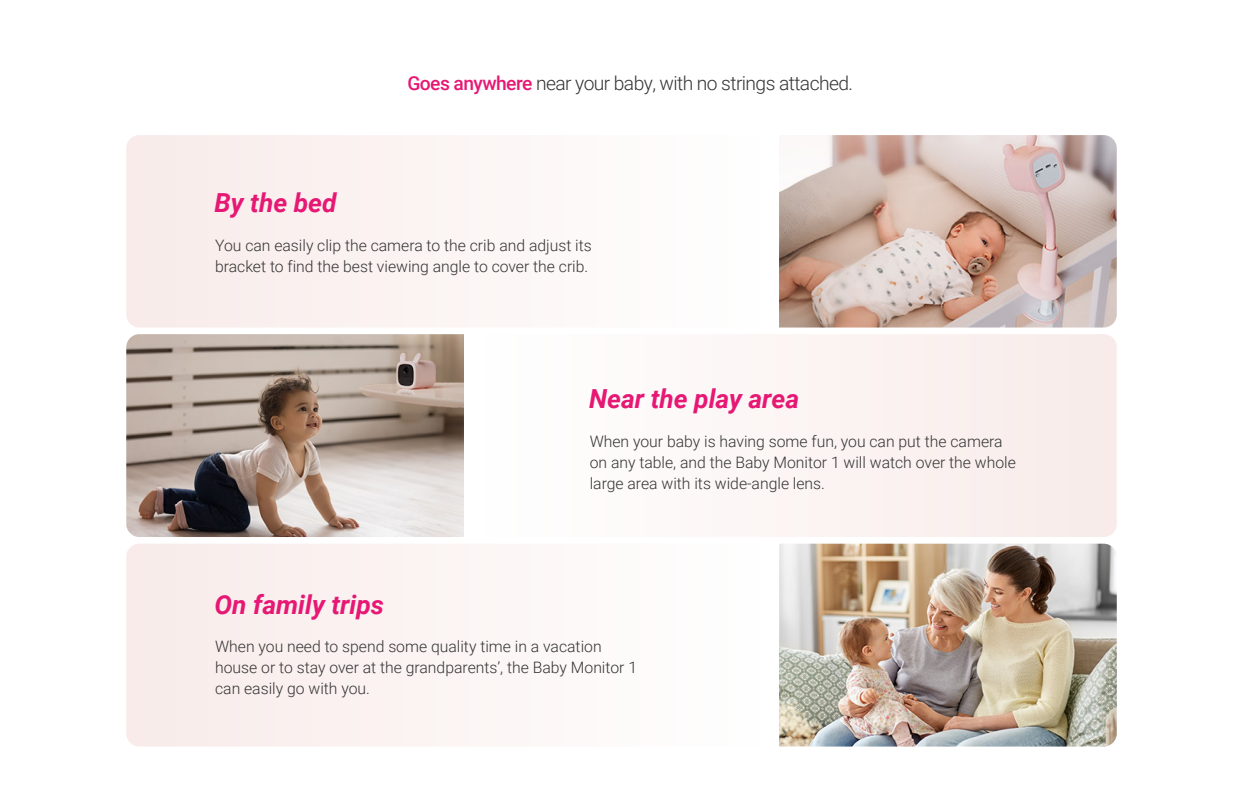
<style>
.page{position:relative;width:1260px;height:788px;background:#fff}
.page>*{position:absolute;margin:0;border:0;box-sizing:border-box;transform-origin:0 0}
.t1{font:italic 700 26.25px "Roboto";color:#e61874}
.t2{font:300 19.25px "Roboto";letter-spacing:-.03em;color:#333}
.t3{font:300 15.75px/21px "Roboto";color:#333}
.s1{font-weight:500;color:#e61874}
</style>
<div class="page">
<div style="left:126px;top:135px;width:340px;height:192px;background:#faf0ef"></div>
<div style="left:778px;top:334px;width:339px;height:203px;background:#faf0ef"></div>
<div style="left:126px;top:544px;width:340px;height:202px;background:#faf0ef"></div>
<img style="left:779px;top:135px;width:338px;height:192px">
<img style="left:126px;top:334px;width:338px;height:203px">
<img style="left:779px;top:543px;width:338px;height:203px">
<h1 class="t1" style="left:215px;top:184px;width:124px">By the bed</h1>
<p class="t2" style="left:407px;top:70px;width:447px"><span class="s1">Goes anywhere</span> near your baby, with no strings attached.</p>
<p class="t3" style="left:215px;top:234px;width:378px">You can easily clip the camera to the crib and adjust its bracket to find the best viewing angle to cover the crib.</p>
<h1 class="t1" style="left:589px;top:380px;width:212px">Near the play area</h1>
<h1 class="t1" style="left:215px;top:586px;width:171px">On family trips</h1>
<p class="t3" style="left:590px;top:430px;width:428px">When your baby is having some fun, you can put the camera on any table, and the Baby Monitor 1 will watch over the whole large area with its wide-angle lens.</p>
<p class="t3" style="left:215px;top:635px;width:423px">When you need to spend some quality time in a vacation house or to stay over at the grandparents’, the Baby Monitor 1 can easily go with you.</p>
</div>
